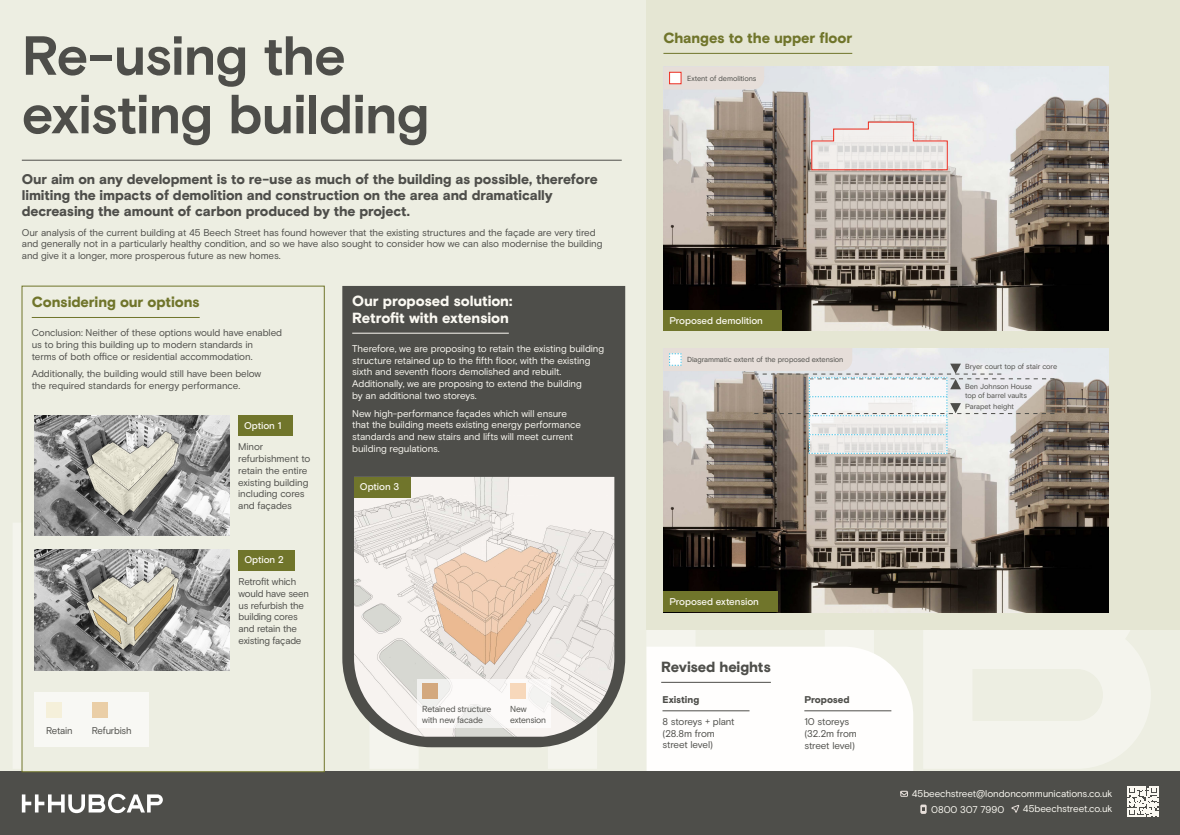
<style>
.page{position:relative;width:1180px;height:835px;background:#fff}
.page>*{position:absolute;margin:0;border:0;box-sizing:border-box;transform-origin:0 0}
.title{font:700 54.95px/58.4px "Basis Grotesque Arabic Pro";letter-spacing:-.02em;color:#4e4e4a}
.subheading{font:900 14.7px "Basis Grotesque Arabic Pro";letter-spacing:-.01em;color:#70752b}
.subheading-2{font:900 14.7px/16.8px "Basis Grotesque Arabic Pro";letter-spacing:-.01em;color:#fbf9f2}
.subheading-3{font:900 14.7px "Basis Grotesque Arabic Pro";letter-spacing:-.01em;color:#4e4e4a}
.sub{font:900 14px/16.1px "Basis Grotesque Arabic Pro";letter-spacing:-.01em;color:#4e4e4a}
.body_copy{font:9.8px/11.8px "Basis Grotesque Pro";letter-spacing:-.01em;color:#4e4e4a}
.body_copy-2{font:9.8px/11.8px "Basis Grotesque Pro";letter-spacing:-.01em;color:#fbf9f2}
.sub-2{font:9.8px/11.8px "Basis Grotesque Pro";letter-spacing:-.01em;color:#4e4e4a}
.sub-3{font:500 9.8px "Basis Grotesque Pro";letter-spacing:-.005em;color:#fbf9f2}
.sub-keyline{font:900 9.8px "Basis Grotesque Arabic Pro";letter-spacing:-.005em;color:#4e4e4a}
.body_copy-3{font:8.75px/10.5px "Basis Grotesque Pro";letter-spacing:-.02em;color:#4e4e4a}
.body_copy-4{font:7.35px/8.8px "Basis Grotesque Pro";letter-spacing:-.01em;color:#4e4e4a}
</style>
<div class="page">
<div style="left:0;top:0;width:1180px;height:834px;background:#edeee2"></div>
<svg style="left:13px;top:513px;width:1167px;height:258px"></svg>
<div style="left:0;top:771px;width:1180px;height:63px;background:#4e4e4a"></div>
<svg style="left:22px;top:793px;width:141px;height:20px"></svg>
<svg style="left:646px;top:646px;width:267px;height:150px"></svg>
<svg style="left:1011px;top:805px;width:8px;height:7px"></svg>
<svg style="left:921px;top:804px;width:5px;height:9px"></svg>
<svg style="left:1127px;top:786px;width:31px;height:30px"></svg>
<div style="left:646px;top:0;width:534px;height:629px;background:#e5e6d3"></div>
<img style="left:663px;top:348px;width:445px;height:264px">
<hr style="left:662px;top:710px;width:87px;height:1px;background:#4e4e4a">
<hr style="left:804px;top:710px;width:87px;height:1px;background:#4e4e4a">
<hr style="left:661px;top:682px;width:110px;height:1px;background:#4e4e4a">
<hr style="left:663px;top:53px;width:189px;height:1px;background:#70752b">
<img style="left:663px;top:66px;width:445px;height:264px">
<div style="left:663px;top:310px;width:119px;height:20px;background:#70752b"></div>
<div style="left:663px;top:591px;width:114px;height:21px;background:#70752b"></div>
<hr style="left:22px;top:160px;width:600px;height:1px;background:#4e4e4a">
<div style="left:342px;top:286px;width:283px;height:461px;background:#4e4e4a"></div>
<div style="left:22px;top:286px;width:302px;height:485px;background:#edeee2"></div>
<img style="left:354px;top:477px;width:260px;height:259px">
<hr style="left:352px;top:333px;width:157px;height:1px;background:#fbf9f2">
<img style="left:34px;top:415px;width:195px;height:120px">
<div style="left:238px;top:415px;width:54px;height:20px;background:#70752b"></div>
<div style="left:238px;top:549px;width:57px;height:21px;background:#70752b"></div>
<hr style="left:32px;top:317px;width:168px;height:1px;background:#70752b">
<div style="left:354px;top:477px;width:57px;height:20px;background:#70752b"></div>
<div style="left:34px;top:692px;width:114px;height:55px;background:#f8f8f4"></div>
<div style="left:46px;top:702px;width:16px;height:16px;background:#f5f0da"></div>
<div style="left:92px;top:702px;width:15px;height:16px;background:#eacea6"></div>
<svg style="left:663px;top:66px;width:101px;height:23px"></svg>
<div style="left:669px;top:72px;width:12px;height:12px;background:#fff;border:1px solid #ee2e22"></div>
<svg style="left:811px;top:122px;width:136px;height:48px"></svg>
<svg style="left:663px;top:348px;width:391px;height:106px"></svg>
<img style="left:34px;top:549px;width:195px;height:121px">
<div style="left:417px;top:679px;width:134px;height:48px;background:#fffefe"></div>
<div style="left:422px;top:683px;width:16px;height:16px;background:#d3a87d"></div>
<div style="left:510px;top:683px;width:16px;height:16px;background:#f7d8bb"></div>
<p class="title" style="left:22px;top:32px;width:409px">Re-using the existing building</p>
<p class="sub" style="left:22px;top:172px;width:577px">Our aim on any development is to re-use as much of the building as possible, therefore limiting the impacts of demolition and construction on the area and dramatically decreasing the amount of carbon produced by the project.</p>
<p class="body_copy" style="left:22px;top:227px;width:582px;line-height:11.5px">Our analysis of the current building at 45 Beech Street has found however that the existing structures and the façade are very tired and generally not in a particularly healthy condition, and so we have also sought to consider how we can also modernise the building and give it a longer, more prosperous future as new homes.</p>
<p class="subheading-2" style="left:352px;top:294px;width:162px">Our proposed solution:<br>Retrofit with extension</p>
<p class="body_copy-2" style="left:352px;top:342px;width:253px">Therefore, we are proposing to retain the existing building structure retained up to the fifth floor, with the existing sixth and seventh floors demolished and rebuilt.<br>Additionally, we are proposing to extend the building<br>by an additional two storeys.</p>
<p class="body_copy-2" style="left:352px;top:407px;width:230px">New high-performance façades which will ensure that the building meets existing energy performance standards and new stairs and lifts will meet current</p>
<p class="sub-2" style="left:238px;top:441px;width:27px">Minor</p>
<p class="body_copy-2" style="left:352px;top:442px;width:89px">building regulations.</p>
<p class="sub-2" style="left:238px;top:453px;width:74px">refurbishment to retain the entire existing building including cores and façades</p>
<p class="subheading" style="left:32px;top:293px;width:169px">Considering our options</p>
<p class="body_copy" style="left:32px;top:327px;width:252px">Conclusion: Neither of these options would have enabled us to bring this building up to modern standards in<br>terms of both office or residential accommodation.</p>
<p class="body_copy" style="left:32px;top:368px;width:231px">Additionally, the building would still have been below the required standards for energy performance.</p>
<p class="sub-3" style="left:244px;top:419px;width:39px">Option 1</p>
<p class="sub-3" style="left:360px;top:481px;width:41px">Option 3</p>
<p class="sub-3" style="left:244px;top:554px;width:41px">Option 2</p>
<p class="body_copy" style="left:46px;top:725px;width:28px">Retain</p>
<p class="body_copy" style="left:92px;top:725px;width:41px">Refurbish</p>
<p class="body_copy" style="left:238px;top:575px;width:72px">Retrofit which would have seen us refurbish the building cores and retain the existing façade</p>
<p class="body_copy-3" style="left:422px;top:704px;width:71px">Retained structure with new facade</p>
<p class="body_copy-3" style="left:510px;top:704px;width:38px">New extension</p>
<p class="subheading" style="left:663px;top:29px;width:190px">Changes to the upper floor</p>
<p class="body_copy-4" style="left:687px;top:74px;width:71px">Extent of demolitions</p>
<p class="sub-3" style="left:669px;top:314px;width:95px">Proposed demolition</p>
<p class="body_copy-4" style="left:687px;top:355px;width:158px">Diagrammatic extent of the proposed extension</p>
<p class="body_copy-4" style="left:965px;top:362px;width:94px">Bryer court top of stair core</p>
<p class="body_copy-4" style="left:965px;top:382px;width:68px">Ben Johnson House top of barrel vaults</p>
<p class="body_copy-4" style="left:965px;top:402px;width:50px">Parapet height</p>
<p class="sub-3" style="left:669px;top:595px;width:91px">Proposed extension</p>
<p class="subheading-3" style="left:661px;top:658px;width:111px">Revised heights</p>
<p class="sub-keyline" style="left:662px;top:693px;width:38px">Existing</p>
<p class="body_copy" style="left:662px;top:716px;width:74px;line-height:11.5px">8 storeys + plant (28.8m from street level)</p>
<p class="sub-keyline" style="left:804px;top:693px;width:47px">Proposed</p>
<p class="body_copy" style="left:804px;top:716px;width:54px">10 storeys (32.2m from street level)</p>
<p class="body_copy-2" style="left:912px;top:788px;width:202px">45beechstreet@londoncommunications.co.uk</p>
<p class="body_copy-2" style="left:931px;top:803px;width:75px">0800 307 7990</p>
<p class="body_copy-2" style="left:1023px;top:803px;width:91px">45beechstreet.co.uk</p>
</div>
